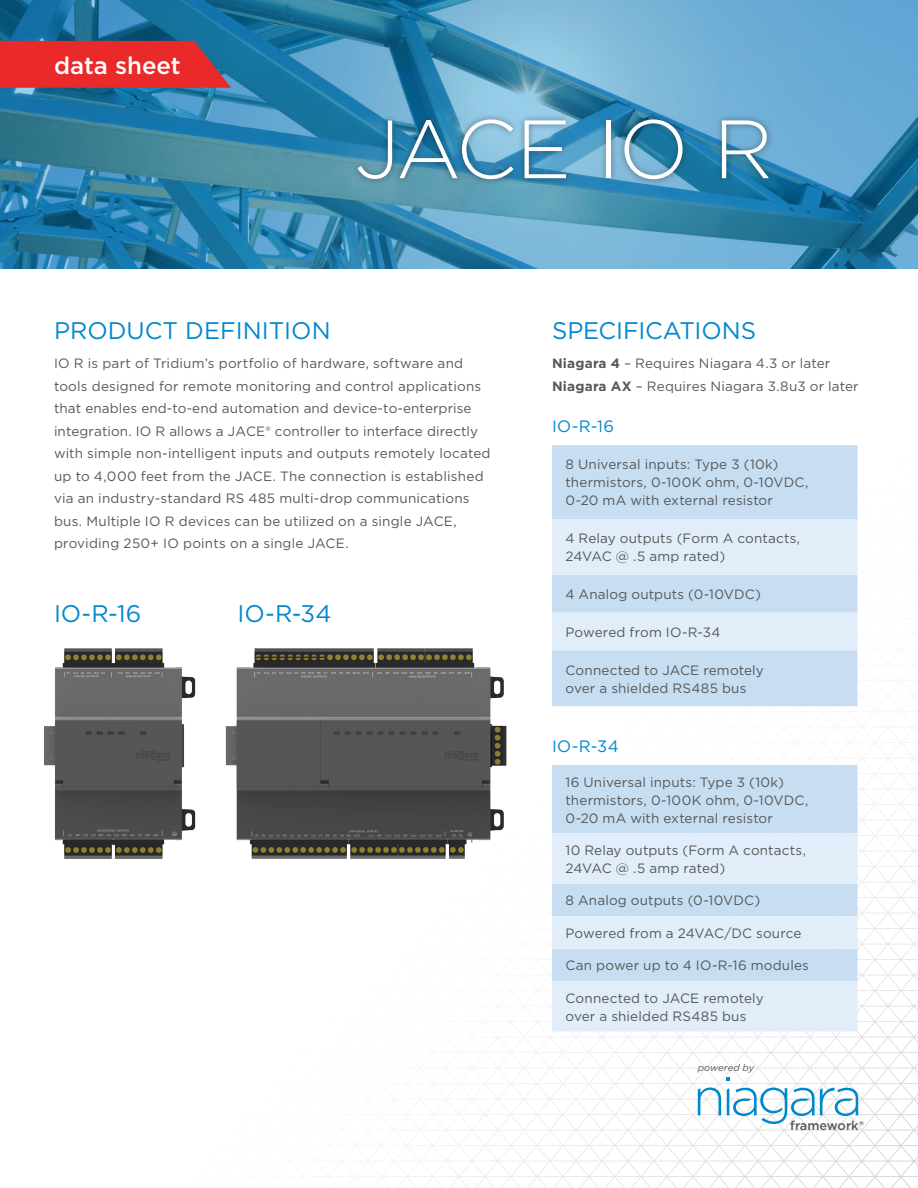
<style>
.page{position:relative;width:918px;height:1188px;background:#fff}
.page>*{position:absolute;margin:0;border:0;box-sizing:border-box;transform-origin:0 0}
.t1{font:300 82.5px "Gotham";letter-spacing:-.03em;color:#fff}
.Body_Copy{font:24px "Gotham";color:#0088ce}
.t2{font:500 24px "Gotham";color:#fff}
.Sub_Header{font:16.5px "Gotham";letter-spacing:.02em;color:#0088ce}
.Body_Copy-2{font:13.5px/22.5px "Gotham";letter-spacing:.01em;color:#57585a}
.t3{font:500 12.75px "Gotham";color:#57585a}
.t4{font:italic 9.6px "Gotham";color:#57585a}
.s1{font-weight:700}
</style>
<div class="page">
<svg style="left:698px;top:1088px;width:23px;height:27px"></svg>
<svg style="left:726px;top:1077px;width:4px;height:4px"></svg>
<svg style="left:727px;top:1088px;width:131px;height:36px"></svg>
<img style="left:0;top:0;width:918px;height:269px">
<svg style="left:0;top:41px;width:231px;height:47px;background:#d72f34"></svg>
<div style="left:352px;top:112px;width:423px;height:74px;background:#231f20;opacity:.5"></div>
<img style="left:45px;top:648px;width:151px;height:211px">
<img style="left:226px;top:648px;width:280px;height:211px">
<div style="left:552px;top:765px;width:306px;height:68px;background:#c6ddf2"></div>
<svg style="left:552px;top:833px;width:306px;height:198px;background:#d8e7f6"></svg>
<div style="left:552px;top:445px;width:306px;height:261px;background:#c6ddf2"></div>
<svg style="left:552px;top:519px;width:306px;height:131px;background:#d9e8f6"></svg>
<p class="t2" style="left:54px;top:49px;width:128px">data sheet</p>
<p class="t1" style="left:355px;top:97px;width:420px">JACE IO R</p>
<p class="Body_Copy" style="left:54px;top:315px;width:278px">PRODUCT DEFINITION</p>
<p class="Body_Copy-2" style="left:54px;top:352px;width:438px">IO R is part of Tridium’s portfolio of hardware, software and tools designed for remote monitoring and control applications that enables end-to-end automation and device-to-enterprise integration. IO R allows a JACE® controller to interface directly with simple non-intelligent inputs and outputs remotely located up to 4,000 feet from the JACE. The connection is established via an industry-standard RS 485 multi-drop communications bus. Multiple IO R devices can be utilized on a single JACE, providing 250+ IO points on a single JACE.</p>
<p class="Body_Copy" style="left:54px;top:599px;width:89px">IO-R-16</p>
<p class="Body_Copy" style="left:238px;top:599px;width:95px">IO-R-34</p>
<p class="Body_Copy" style="left:552px;top:315px;width:206px">SPECIFICATIONS</p>
<p class="Body_Copy-2" style="left:552px;top:352px;width:308px"><span class="s1">Niagara 4</span> – Requires Niagara 4.3 or later<br><span class="s1">Niagara AX</span> – Requires Niagara 3.8u3 or later</p>
<p class="Sub_Header" style="left:552px;top:416px;width:64px">IO-R-16</p>
<p class="Body_Copy-2" style="left:566px;top:455px;width:244px;line-height:18px">8 Universal inputs: Type 3 (10k) thermistors, 0-100K ohm, 0-10VDC,<br>0-20 mA with external resistor</p>
<p class="Body_Copy-2" style="left:566px;top:529px;width:236px;line-height:18px">4 Relay outputs (Form A contacts,<br>24VAC @ .5 amp rated)</p>
<p class="Body_Copy-2" style="left:566px;top:583px;width:197px">4 Analog outputs (0-10VDC)</p>
<p class="Body_Copy-2" style="left:566px;top:621px;width:157px">Powered from IO-R-34</p>
<p class="Body_Copy-2" style="left:566px;top:661px;width:200px;line-height:18px">Connected to JACE remotely over a shielded RS485 bus</p>
<p class="Sub_Header" style="left:552px;top:736px;width:68px">IO-R-34</p>
<p class="Body_Copy-2" style="left:566px;top:773px;width:244px;line-height:18px">16 Universal inputs: Type 3 (10k) thermistors, 0-100K ohm, 0-10VDC,<br>0-20 mA with external resistor</p>
<p class="Body_Copy-2" style="left:566px;top:841px;width:242px;line-height:18px">10 Relay outputs (Form A contacts,<br>24VAC @ .5 amp rated)</p>
<p class="Body_Copy-2" style="left:566px;top:889px;width:196px">8 Analog outputs (0-10VDC)</p>
<p class="Body_Copy-2" style="left:566px;top:922px;width:238px">Powered from a 24VAC/DC source</p>
<p class="Body_Copy-2" style="left:566px;top:954px;width:245px">Can power up to 4 IO-R-16 modules</p>
<p class="Body_Copy-2" style="left:566px;top:989px;width:200px;line-height:18px">Connected to JACE remotely over a shielded RS485 bus</p>
<p class="t4" style="left:698px;top:1062px;width:58px">powered by</p>
<p class="t3" style="left:790px;top:1118px;width:75px">framework®</p>
</div>
